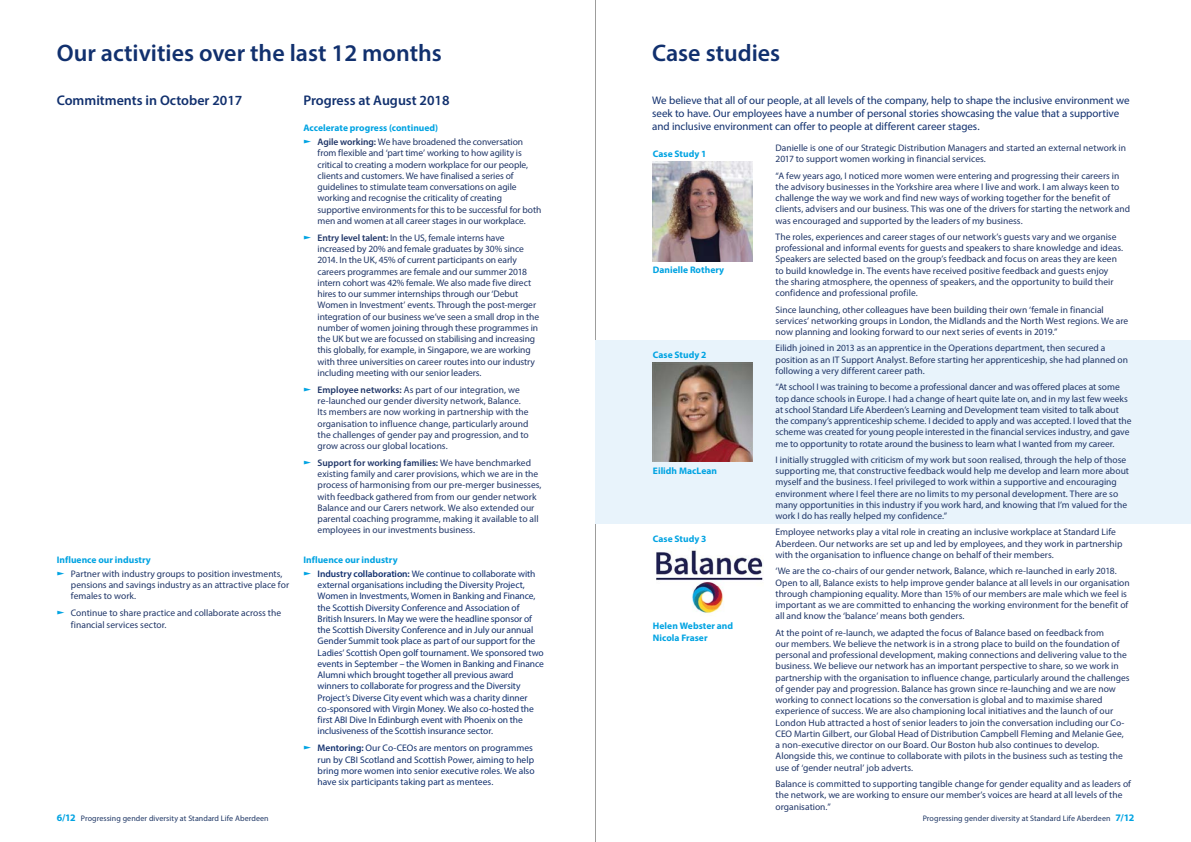
<style>
.page{position:relative;width:1191px;height:842px;background:#fff}
.page>*{position:absolute;margin:0;border:0;box-sizing:border-box;transform-origin:0 0}
.t1{font:600 24px "Myriad Pro";color:#11306e}
.t2{font:600 14px "Myriad Pro";color:#11306e}
.t3{font:11px/13px "Myriad Pro";letter-spacing:-.005em;color:#11306e}
.t4{font:9.5px/11.2px "Myriad Pro";color:#203668}
.t5{font:9.5px/11.2px "Myriad Pro";letter-spacing:-.005em;color:#11306e}
.t6{font:700 9.5px/11.5px "Myriad Pro";color:#00a3e2}
.t7{font:8px "Myriad Pro";letter-spacing:.01em;color:#1f3765}
.s1{font-weight:700;color:#00a3e2}
.s2{font-family:"Standard Life";color:#00a3e2}
.s3{font-weight:600}
.s4{font-weight:700;font-size:10px;color:#00a3e2}
</style>
<div class="page">
<hr style="left:595px;top:0;width:1px;height:842px;background:#9d9d9c">
<div style="left:595px;top:340px;width:596px;height:184px;background:#e8f3fb"></div>
<img style="left:653px;top:162px;width:99px;height:99px">
<img style="left:653px;top:362px;width:99px;height:100px">
<img style="left:656px;top:550px;width:107px;height:64px">
<h1 class="t1" style="left:57px;top:37px;width:387px">Our activities over the last 12 months</h1>
<h1 class="t1" style="left:652px;top:37px;width:130px">Case studies</h1>
<h2 class="t2" style="left:57px;top:92px;width:187px">Commitments in October 2017</h2>
<h2 class="t2" style="left:303px;top:92px;width:148px">Progress at August 2018</h2>
<p class="t4" style="left:57px;top:552px;width:227px;line-height:14.1px"><span class="s1">Influence our industry<br></span><span class="s2">¬</span> Partner with industry groups to position investments,</p>
<p class="t4" style="left:71px;top:579px;width:220px">pensions and savings industry as an attractive place for females to work.</p>
<p class="t4" style="left:71px;top:607px;width:212px;text-indent:-14px"><span class="s2">¬</span> Continue to share practice and collaborate across the financial services sector.</p>
<p class="t4" style="left:303px;top:121px;width:221px;line-height:14.1px"><span class="s1">Accelerate progress (continued)<br></span><span class="s2">¬</span> <span class="s3">Agile working:</span> We have broadened the conversation</p>
<p class="t4" style="left:317px;top:148px;width:225px">from flexible and ‘part time’ working to how agility is critical to creating a modern workplace for our people, clients and customers. We have finalised a series of guidelines to stimulate team conversations on agile working and recognise the criticality of creating supportive environments for this to be successful for both men and women at all career stages in our workplace.</p>
<p class="t4" style="left:317px;top:232px;width:223px;text-indent:-14px"><span class="s2">¬</span> <span class="s3">Entry level talent:</span> In the US, female interns have increased by 20% and female graduates by 30% since 2014. In the UK, 45% of current participants on early careers programmes are female and our summer 2018 intern cohort was 42% female. We also made five direct hires to our summer internships through our ‘Debut Women in Investment’ events. Through the post-merger integration of our business we’ve seen a small drop in the number of women joining through these programmes in the UK but we are focussed on stabilising and increasing this globally, for example, in Singapore, we are working with three universities on career routes into our industry including meeting with our senior leaders.</p>
<p class="t4" style="left:317px;top:384px;width:213px;text-indent:-14px"><span class="s2">¬</span> <span class="s3">Employee networks:</span> As part of our integration, we re-launched our gender diversity network, Balance.<br>Its members are now working in partnership with the organisation to influence change, particularly around the challenges of gender pay and progression, and to grow across our global locations.</p>
<p class="t4" style="left:317px;top:457px;width:225px;text-indent:-14px"><span class="s2">¬</span> <span class="s3">Support for working families:</span> We have benchmarked existing family and carer provisions, which we are in the process of harmonising from our pre-merger businesses, with feedback gathered from from our gender network Balance and our Carers network. We also extended our parental coaching programme, making it available to all employees in our investments business.</p>
<p class="t5" style="left:303px;top:552px;width:234px;line-height:14.1px"><span class="s1">Influence our industry<br></span><span class="s2">¬</span> <span class="s3">Industry collaboration:</span> We continue to collaborate with</p>
<p class="t5" style="left:317px;top:579px;width:228px">external organisations including the Diversity Project, Women in Investments, Women in Banking and Finance, the Scottish Diversity Conference and Association of British Insurers. In May we were the headline sponsor of the Scottish Diversity Conference and in July our annual Gender Summit took place as part of our support for the Ladies’ Scottish Open golf tournament. We sponsored two events in September – the Women in Banking and Finance Alumni which brought together all previous award winners to collaborate for progress and the Diversity Project’s Diverse City event which was a charity dinner co-sponsored with Virgin Money. We also co-hosted the first ABI Dive In Edinburgh event with Phoenix on the inclusiveness of the Scottish insurance sector.</p>
<p class="t5" style="left:317px;top:742px;width:218px;text-indent:-14px"><span class="s2">¬</span> <span class="s3">Mentoring:</span> Our Co-CEOs are mentors on programmes run by CBI Scotland and Scottish Power, aiming to help bring more women into senior executive roles. We also have six participants taking part as mentees.</p>
<p class="t3" style="left:652px;top:93px;width:479px">We believe that all of our people, at all levels of the company, help to shape the inclusive environment we seek to have. Our employees have a number of personal stories showcasing the value that a supportive and inclusive environment can offer to people at different career stages.</p>
<p class="t6" style="left:653px;top:148px;width:55px">Case Study 1</p>
<p class="t6" style="left:653px;top:264px;width:73px">Danielle Rothery</p>
<p class="t6" style="left:653px;top:349px;width:55px">Case Study 2</p>
<p class="t6" style="left:653px;top:465px;width:66px">Eilidh MacLean</p>
<p class="t6" style="left:653px;top:533px;width:55px">Case Study 3</p>
<p class="t6" style="left:653px;top:620px;width:82px">Helen Webster and<br>Nicola Fraser</p>
<p class="t4" style="left:775px;top:142px;width:352px">Danielle is one of our Strategic Distribution Managers and started an external network in<br>2017 to support women working in financial services.</p>
<p class="t4" style="left:775px;top:170px;width:356px">“A few years ago, I noticed more women were entering and progressing their careers in the advisory businesses in the Yorkshire area where I live and work. I am always keen to challenge the way we work and find new ways of working together for the benefit of clients, advisers and our business. This was one of the drivers for starting the network and was encouraged and supported by the leaders of my business.</p>
<p class="t4" style="left:775px;top:231px;width:349px">The roles, experiences and career stages of our network’s guests vary and we organise professional and informal events for guests and speakers to share knowledge and ideas.<br>Speakers are selected based on the group’s feedback and focus on areas they are keen to build knowledge in. The events have received positive feedback and guests enjoy the sharing atmosphere, the openness of speakers, and the opportunity to build their confidence and professional profile.</p>
<p class="t4" style="left:775px;top:304px;width:354px">Since launching, other colleagues have been building their own ‘female in financial services’ networking groups in London, the Midlands and the North West regions. We are now planning and looking forward to our next series of events in 2019.”</p>
<p class="t4" style="left:775px;top:342px;width:354px">Eilidh joined in 2013 as an apprentice in the Operations department, then secured a position as an IT Support Analyst. Before starting her apprenticeship, she had planned on following a very different career path.</p>
<p class="t4" style="left:775px;top:381px;width:357px">“At school I was training to become a professional dancer and was offered places at some top dance schools in Europe. I had a change of heart quite late on, and in my last few weeks at school Standard Life Aberdeen’s Learning and Development team visited to talk about the company’s apprenticeship scheme. I decided to apply and was accepted. I loved that the scheme was created for young people interested in the financial services industry, and gave me to opportunity to rotate around the business to learn what I wanted from my career.</p>
<p class="t4" style="left:775px;top:454px;width:355px">I initially struggled with criticism of my work but soon realised, through the help of those supporting me, that constructive feedback would help me develop and learn more about myself and the business. I feel privileged to work within a supportive and encouraging environment where I feel there are no limits to my personal development. There are so many opportunities in this industry if you work hard, and knowing that I’m valued for the work I do has really helped my confidence.”</p>
<p class="t4" style="left:775px;top:526px;width:348px">Employee networks play a vital role in creating an inclusive workplace at Standard Life<br>Aberdeen. Our networks are set up and led by employees, and they work in partnership with the organisation to influence change on behalf of their members.</p>
<p class="t4" style="left:775px;top:565px;width:356px">‘We are the co-chairs of our gender network, Balance, which re-launched in early 2018.<br>Open to all, Balance exists to help improve gender balance at all levels in our organisation through championing equality. More than 15% of our members are male which we feel is important as we are committed to enhancing the working environment for the benefit of all and know the ‘balance’ means both genders.</p>
<p class="t4" style="left:775px;top:627px;width:355px">At the point of re-launch, we adapted the focus of Balance based on feedback from<br>our members. We believe the network is in a strong place to build on the foundation of personal and professional development, making connections and delivering value to the business. We believe our network has an important perspective to share, so we work in partnership with the organisation to influence change, particularly around the challenges of gender pay and progression. Balance has grown since re-launching and we are now working to connect locations so the conversation is global and to maximise shared experience of success. We are also championing local initiatives and the launch of our London Hub attracted a host of senior leaders to join the conversation including our Co-CEO Martin Gilbert, our Global Head of Distribution Campbell Fleming and Melanie Gee, a non-executive director on our Board. Our Boston hub also continues to develop.<br>Alongside this, we continue to collaborate with pilots in the business such as testing the use of ‘gender neutral’ job adverts.</p>
<p class="t4" style="left:775px;top:778px;width:357px">Balance is committed to supporting tangible change for gender equality and as leaders of the network, we are working to ensure our member’s voices are heard at all levels of the organisation.”</p>
<p class="t7" style="left:57px;top:813px;width:213px"><span class="s4">6/12</span> Progressing gender diversity at Standard Life Aberdeen</p>
<p class="t7" style="left:922px;top:813px;width:213px">Progressing gender diversity at Standard Life Aberdeen <span class="s4">7/12</span></p>
</div>
